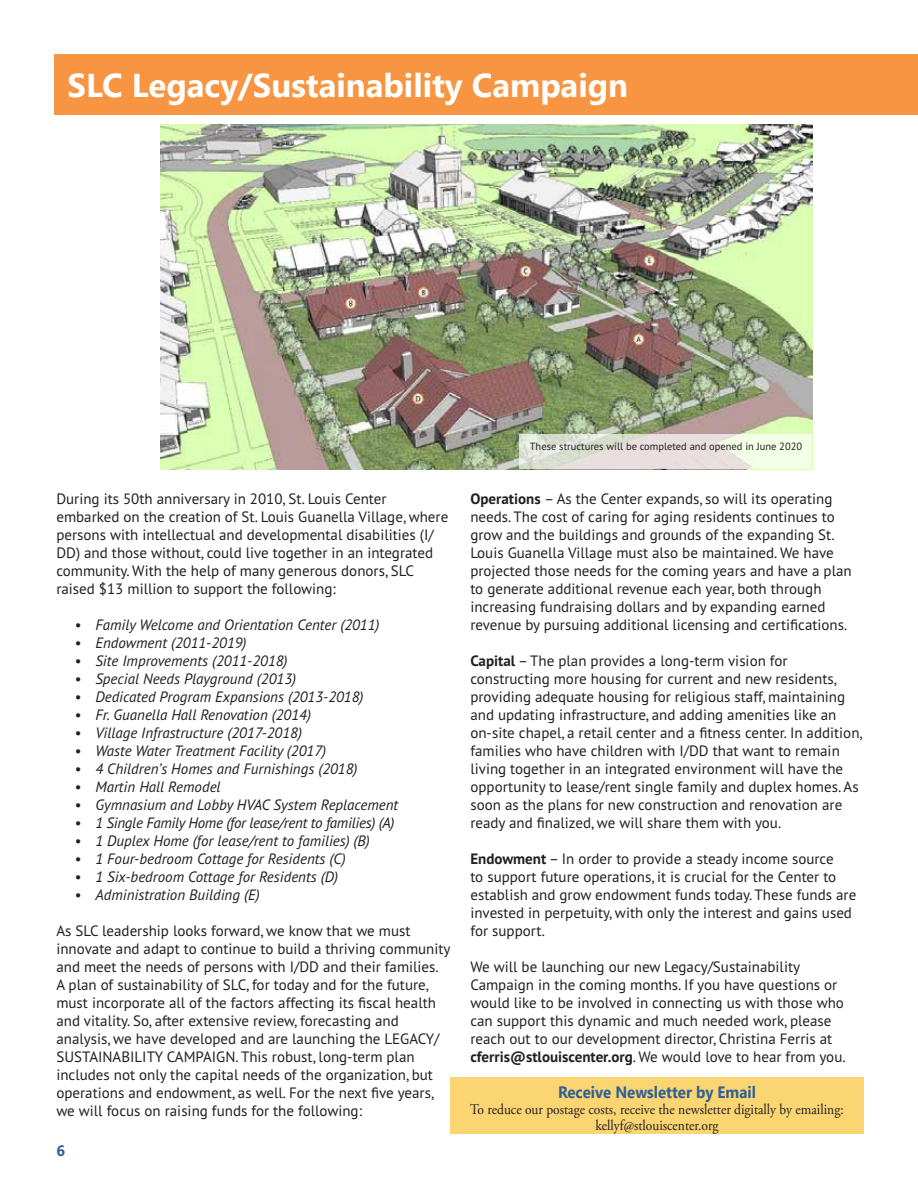
<style>
.page{position:relative;width:918px;height:1188px;background:#fff}
.page>*{position:absolute;margin:0;border:0;box-sizing:border-box;transform-origin:0 0}
.t1{font:700 33px "Segoe UI";color:#fff}
.t2{font:700 16.5px "Segoe UI";color:#2f6095;scale:.91 1}
.t3{font:15px/18px "PT Sans";color:#231f20}
.t4{font:italic 15px "PT Sans";color:#231f20}
.t5{font:italic 15px "PT Sans";letter-spacing:-.02em;color:#231f20}
.t6{font:700 15px "Segoe UI";color:#2f6095}
.t7{font:14.85px/16.2px "Adobe Garamond Pro";color:#231f20;text-align:center;scale:.91 1}
.t8{font:10.5px "PT Sans";color:#231f20}
.s1{font-weight:700}
</style>
<div class="page">
<div style="left:54px;top:54px;width:864px;height:61px;background:#f79542"></div>
<div style="left:450px;top:1077px;width:414px;height:57px;background:#fad572"></div>
<img style="left:160px;top:125px;width:652px;height:345px">
<svg style="left:520px;top:435px;width:292px;height:34px;background:#e7e7dd"></svg>
<h1 class="t1" style="left:68px;top:54px;width:562px">SLC Legacy/Sustainability Campaign</h1>
<p class="t3" style="left:56px;top:489px;width:393px">During its 50th anniversary in 2010, St. Louis Center embarked on the creation of St. Louis Guanella Village, where persons with intellectual and developmental disabilities (I/ DD) and those without, could live together in an integrated community. With the help of many generous donors, SLC raised $13 million to support the following:</p>
<p class="t4" style="left:74px;top:615px;width:307px">• Family Welcome and Orientation Center (2011)</p>
<p class="t4" style="left:74px;top:633px;width:174px">• Endowment (2011-2019)</p>
<p class="t4" style="left:74px;top:651px;width:215px">• Site Improvements (2011-2018)</p>
<p class="t4" style="left:74px;top:669px;width:223px">• Special Needs Playground (2013)</p>
<p class="t4" style="left:74px;top:687px;width:291px">• Dedicated Program Expansions (2013-2018)</p>
<p class="t4" style="left:74px;top:705px;width:238px">• Fr. Guanella Hall Renovation (2014)</p>
<p class="t4" style="left:74px;top:723px;width:229px">• Village Infrastructure (2017-2018)</p>
<p class="t4" style="left:74px;top:741px;width:253px">• Waste Water Treatment Facility (2017)</p>
<p class="t4" style="left:74px;top:759px;width:285px">• 4 Children’s Homes and Furnishings (2018)</p>
<p class="t4" style="left:74px;top:777px;width:148px">• Martin Hall Remodel</p>
<p class="t4" style="left:74px;top:795px;width:325px">• Gymnasium and Lobby HVAC System Replacement</p>
<p class="t5" style="left:74px;top:813px;width:322px">• 1 Single Family Home (for lease/rent to families) (A)</p>
<p class="t4" style="left:74px;top:831px;width:297px">• 1 Duplex Home (for lease/rent to families) (B)</p>
<p class="t4" style="left:74px;top:849px;width:273px">• 1 Four-bedroom Cottage for Residents (C)</p>
<p class="t4" style="left:74px;top:867px;width:265px">• 1 Six-bedroom Cottage for Residents (D)</p>
<p class="t4" style="left:74px;top:885px;width:187px">• Administration Building (E)</p>
<p class="t3" style="left:56px;top:921px;width:396px">As SLC leadership looks forward, we know that we must innovate and adapt to continue to build a thriving community and meet the needs of persons with I/DD and their families.<br>A plan of sustainability of SLC, for today and for the future, must incorporate all of the factors affecting its fiscal health and vitality. So, after extensive review, forecasting and analysis, we have developed and are launching the LEGACY/ SUSTAINABILITY CAMPAIGN. This robust, long-term plan includes not only the capital needs of the organization, but operations and endowment, as well. For the next five years, we will focus on raising funds for the following:</p>
<p class="t6" style="left:56px;top:1137px;width:10px">6</p>
<p class="t8" style="left:530px;top:440px;width:274px">These structures will be completed and opened in June 2020</p>
<p class="t3" style="left:470px;top:489px;width:383px"><span class="s1">Operations</span> – As the Center expands, so will its operating needs. The cost of caring for aging residents continues to grow and the buildings and grounds of the expanding St.<br>Louis Guanella Village must also be maintained. We have projected those needs for the coming years and have a plan to generate additional revenue each year, both through increasing fundraising dollars and by expanding earned revenue by pursuing additional licensing and certifications.</p>
<p class="t3" style="left:470px;top:651px;width:394px"><span class="s1">Capital</span> – The plan provides a long-term vision for constructing more housing for current and new residents, providing adequate housing for religious staff, maintaining and updating infrastructure, and adding amenities like an on-site chapel, a retail center and a fitness center. In addition, families who have children with I/DD that want to remain living together in an integrated environment will have the opportunity to lease/rent single family and duplex homes. As soon as the plans for new construction and renovation are ready and finalized, we will share them with you.</p>
<p class="t3" style="left:470px;top:849px;width:387px"><span class="s1">Endowment</span> – In order to provide a steady income source<br>to support future operations, it is crucial for the Center to establish and grow endowment funds today. These funds are invested in perpetuity, with only the interest and gains used for support.</p>
<p class="t3" style="left:470px;top:957px;width:377px">We will be launching our new Legacy/Sustainability Campaign in the coming months. If you have questions or would like to be involved in connecting us with those who can support this dynamic and much needed work, please reach out to our development director, Christina Ferris at <span class="s1">cferris@stlouiscenter.org</span>. We would love to hear from you.</p>
<p class="t2" style="left:558px;top:1077px;width:219px">Receive Newsletter by Email</p>
<p class="t7" style="left:470px;top:1102px;width:412px">To reduce our postage costs, receive the newsletter digitally by emailing: kellyf@stlouiscenter.org</p>
</div>
